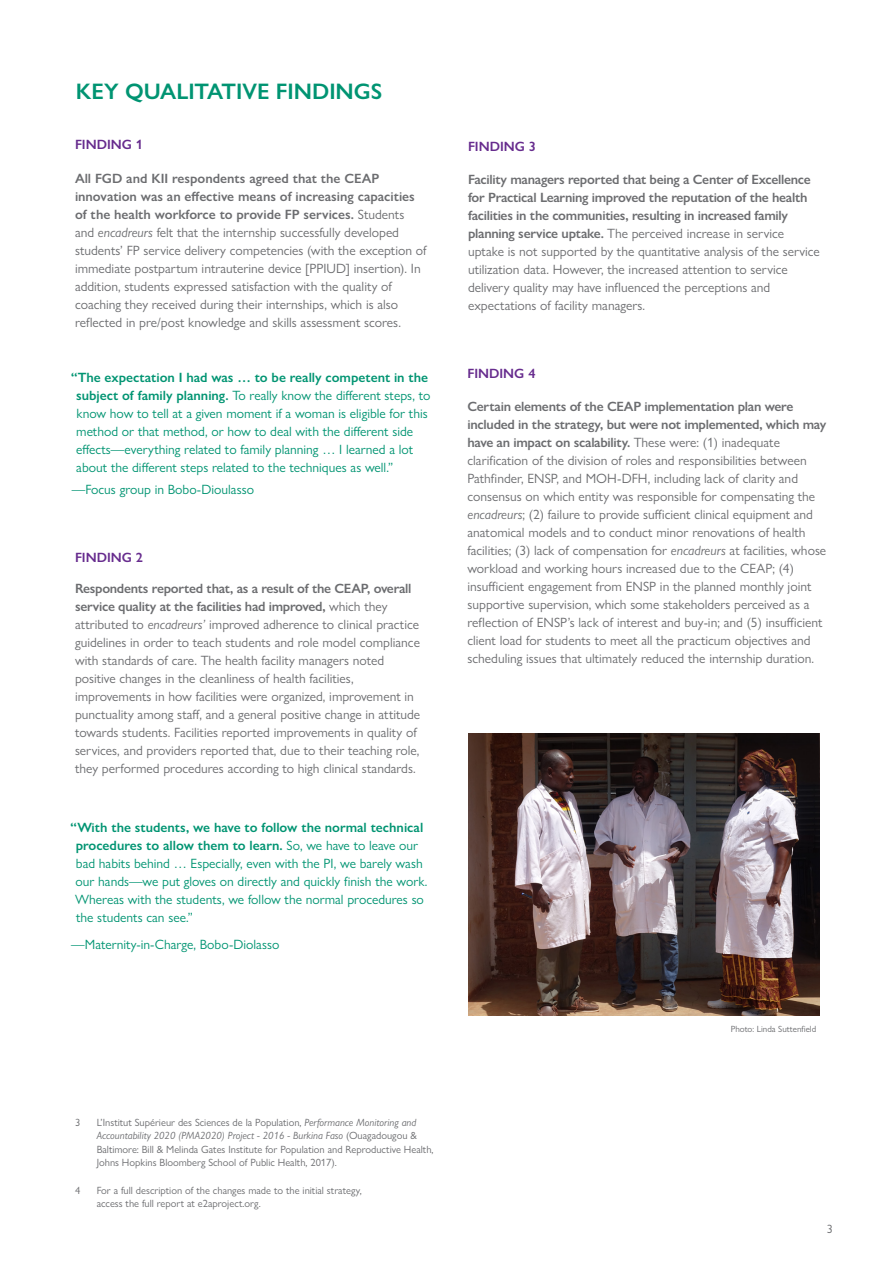
<style>
.page{position:relative;width:893px;height:1263px;background:#fff}
.page>*{position:absolute;margin:0;border:0;box-sizing:border-box;transform-origin:0 0}
.Flag_head_big{font:600 22.5px "Gill Sans Nova";color:#009472}
.Body_9_12{font:13.5px/18px "Gill Sans Nova";color:#6c6d70}
.Body_9_12-2{font:13.5px/18px "Gill Sans Nova";color:#009472}
.Body_9_12-3{font:600 13.5px "Gill Sans Nova";color:#672c8e}
.Sub_1{font:12px "Gill Sans Nova";color:#6c6d70}
.Body_9_12-4{font:10.5px/13.5px "Gill Sans Nova";color:#6c6d70}
.Body_9_12-5{font:9px "Gill Sans Nova";color:#6c6d70}
.s1{font-weight:600}
.s2{font-style:italic}
</style>
<div class="page">
<img style="left:468px;top:733px;width:352px;height:283px">
<p class="Flag_head_big" style="left:76px;top:77px;width:308px">KEY QUALITATIVE FINDINGS</p>
<p class="Body_9_12-3" style="left:75px;top:136px;width:69px">FINDING 1</p>
<p class="Body_9_12" style="left:75px;top:169px;width:353px"><span class="s1">All FGD and KII respondents agreed that the CEAP innovation was an effective means of increasing capacities of the health workforce to provide FP services.</span> Students and <span class="s2">encadreurs</span> felt that the internship successfully developed students’ FP service delivery competencies (with the exception of immediate postpartum intrauterine device [PPIUD] insertion). In addition, students expressed satisfaction with the quality of coaching they received during their internships, which is also reflected in pre/post knowledge and skills assessment scores.</p>
<p class="Body_9_12-2" style="left:76px;top:368px;width:356px;text-indent:-5px"><span class="s1">“The expectation I had was … to be really competent in the subject of family planning.</span> To really know the different steps, to know how to tell at a given moment if a woman is eligible for this method or that method, or how to deal with the different side effects—everything related to family planning … I learned a lot about the different steps related to the techniques as well.”</p>
<p class="Body_9_12-2" style="left:72px;top:480px;width:184px">—Focus group in Bobo-Dioulasso</p>
<p class="Body_9_12-3" style="left:75px;top:549px;width:69px">FINDING 2</p>
<p class="Body_9_12" style="left:75px;top:579px;width:347px"><span class="s1">Respondents reported that, as a result of the CEAP, overall service quality at the facilities had improved,</span> which they attributed to <span class="s2">encadreurs’</span> improved adherence to clinical practice guidelines in order to teach students and role model compliance with standards of care. The health facility managers noted positive changes in the cleanliness of health facilities, improvements in how facilities were organized, improvement in punctuality among staff, and a general positive change in attitude towards students. Facilities reported improvements in quality of services, and providers reported that, due to their teaching role, they performed procedures according to high clinical standards.</p>
<p class="Body_9_12-2" style="left:75px;top:819px;width:353px;text-indent:-5px"><span class="s1">“With the students, we have to follow the normal technical procedures to allow them to learn.</span> So, we have to leave our bad habits behind … Especially, even with the PI, we barely wash our hands—we put gloves on directly and quickly finish the work.<br>Whereas with the students, we follow the normal procedures so the students can see.”</p>
<p class="Body_9_12-2" style="left:71px;top:936px;width:210px">—Maternity-in-Charge, Bobo-Diolasso</p>
<p class="Body_9_12-3" style="left:468px;top:138px;width:69px">FINDING 3</p>
<p class="Body_9_12" style="left:468px;top:170px;width:353px"><span class="s1">Facility managers reported that being a Center of Excellence for Practical Learning improved the reputation of the health facilities in the communities, resulting in increased family planning service uptake.</span> The perceived increase in service uptake is not supported by the quantitative analysis of the service utilization data. However, the increased attention to service delivery quality may have influenced the perceptions and expectations of facility managers.</p>
<p class="Body_9_12-3" style="left:467px;top:365px;width:69px">FINDING 4</p>
<p class="Body_9_12" style="left:467px;top:397px;width:360px"><span class="s1">Certain elements of the CEAP implementation plan were included in the strategy, but were not implemented, which may have an impact on scalability.</span> These were: (1) inadequate clarification of the division of roles and responsibilities between Pathfinder, ENSP, and MOH-DFH, including lack of clarity and consensus on which entity was responsible for compensating the <span class="s2">encadreurs</span>; (2) failure to provide sufficient clinical equipment and anatomical models and to conduct minor renovations of health facilities; (3) lack of compensation for <span class="s2">encadreurs</span> at facilities, whose workload and working hours increased due to the CEAP; (4) insufficient engagement from ENSP in the planned monthly joint supportive supervision, which some stakeholders perceived as a reflection of ENSP’s lack of interest and buy-in; and (5) insufficient client load for students to meet all the practicum objectives and scheduling issues that ultimately reduced the internship duration.</p>
<p class="Body_9_12-5" style="left:731px;top:1023px;width:87px">Photo: Linda Suttenfield</p>
<p class="Body_9_12-4" style="left:75px;top:1115px;width:7px">3</p>
<p class="Body_9_12-4" style="left:75px;top:1183px;width:7px">4</p>
<p class="Body_9_12-4" style="left:97px;top:1115px;width:338px">L’Institut Supérieur des Sciences de la Population, <span class="s2">Performance Monitoring and Accountability 2020 (PMA2020) Project - 2016 - Burkina Faso</span> (Ouagadougou &amp; Baltimore: Bill &amp; Melinda Gates Institute for Population and Reproductive Health, Johns Hopkins Bloomberg School of Public Health, 2017).</p>
<p class="Body_9_12-4" style="left:97px;top:1183px;width:267px">For a full description of the changes made to the initial strategy, access the full report at e2aproject.org.</p>
<p class="Sub_1" style="left:827px;top:1221px;width:7px">3</p>
</div>
